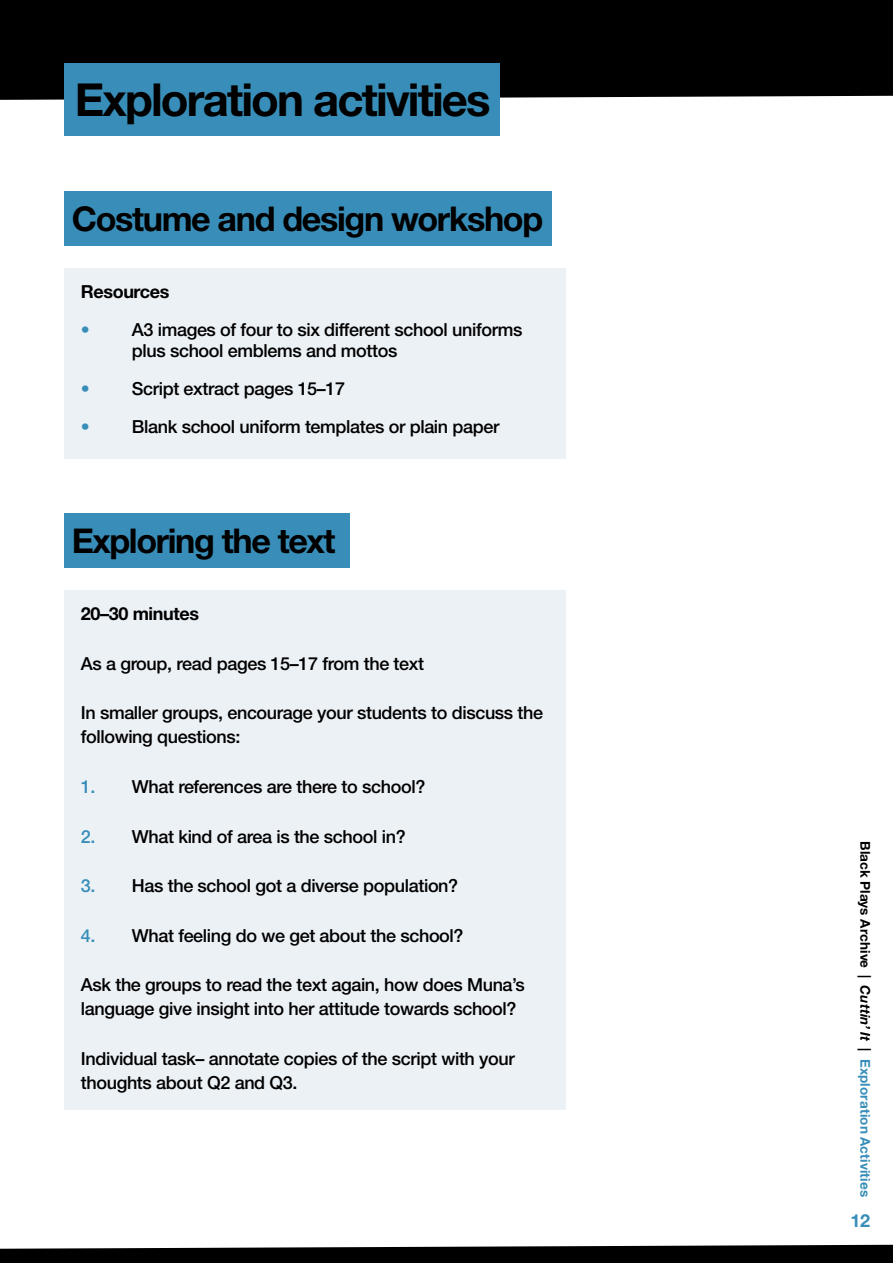
<style>
.page{position:relative;width:893px;height:1263px;background:#fff}
.page>*{position:absolute;margin:0;border:0;box-sizing:border-box;transform-origin:0 0}
.t1{font:700 45.6px "Helvetica Neue LT Std";letter-spacing:-.04em;color:#000}
.t2{font:700 34.2px "Helvetica Neue LT Std";letter-spacing:-.04em;color:#000}
.t3{font:500 18px/24px "Helvetica Neue LT Std";letter-spacing:-.02em;color:#000}
.t4{font:700 18px "Helvetica Neue LT Std";letter-spacing:-.02em;color:#000}
.t5{font:700 18px "Helvetica Neue LT Std";color:#388eb8}
.t6{font:700 13.5px "Helvetica Neue LT Std";letter-spacing:.01em;color:#388eb8}
.s1{color:#388eb8}
.s2{color:#000}
.s3{font-style:italic;color:#000}
</style>
<div class="page">
<div style="left:0;top:0;width:893px;height:100px;background:#000"></div>
<svg style="left:0;top:1245px;width:893px;height:18px;background:#181818"></svg>
<div style="left:64px;top:64px;width:436px;height:72px;background:#388eb8"></div>
<div style="left:64px;top:268px;width:502px;height:191px;background:#ecf1f6"></div>
<div style="left:64px;top:590px;width:502px;height:520px;background:#ecf1f6"></div>
<div style="left:64px;top:191px;width:487px;height:55px;background:#388eb8"></div>
<div style="left:64px;top:513px;width:286px;height:55px;background:#388eb8"></div>
<h1 class="t1" style="left:75px;top:72px;width:417px">Exploration activities</h1>
<h2 class="t2" style="left:72px;top:197px;width:473px">Costume and design workshop</h2>
<p class="t4" style="left:81px;top:281px;width:90px">Resources</p>
<p class="t3" style="left:132px;top:319px;width:392px;line-height:21px;text-indent:-51px"><span class="s1">•</span> A3 images of four to six different school uniforms plus school emblems and mottos</p>
<p class="t3" style="left:81px;top:377px;width:266px"><span class="s1">•</span> Script extract pages 15–17</p>
<p class="t3" style="left:81px;top:415px;width:420px"><span class="s1">•</span> Blank school uniform templates or plain paper</p>
<h2 class="t2" style="left:72px;top:519px;width:265px">Exploring the text</h2>
<p class="t4" style="left:81px;top:603px;width:120px">20–30 minutes</p>
<p class="t3" style="left:81px;top:651px;width:345px">As a group, read pages 15–17 from the text</p>
<p class="t3" style="left:81px;top:701px;width:464px">In smaller groups, encourage your students to discuss the following questions:</p>
<p class="t3" style="left:81px;top:774px;width:346px"><span class="s1">1.</span> What references are there to school?</p>
<p class="t3" style="left:81px;top:824px;width:326px"><span class="s1">2.</span> What kind of area is the school in?</p>
<p class="t3" style="left:81px;top:873px;width:379px"><span class="s1">3.</span> Has the school got a diverse population?</p>
<p class="t3" style="left:81px;top:923px;width:384px"><span class="s1">4.</span> What feeling do we get about the school?</p>
<p class="t3" style="left:81px;top:972px;width:446px">Ask the groups to read the text again, how does Muna’s language give insight into her attitude towards school?</p>
<p class="t3" style="left:81px;top:1046px;width:436px">Individual task– annotate copies of the script with your thoughts about Q2 and Q3.</p>
<p class="t6" style="left:874px;top:841px;width:358px;rotate:90deg"><span class="s2">Black Plays Archive |</span> <span class="s3">Cuttin’ It</span> <span class="s2">|</span> Exploration Activities</p>
<p class="t5" style="left:851px;top:1209px;width:21px">12</p>
</div>
